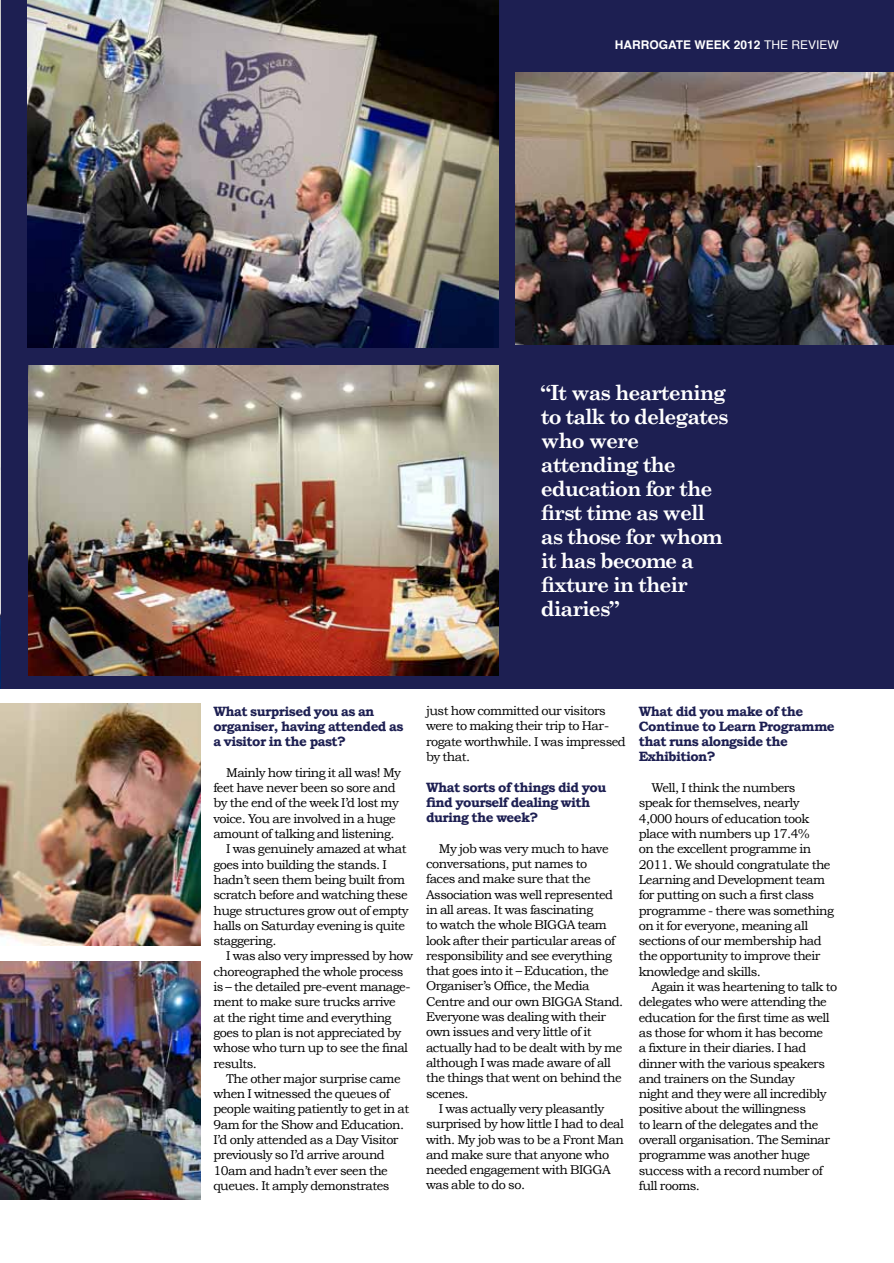
<style>
.page{position:relative;width:894px;height:1263px;background:#fff}
.page>*{position:absolute;margin:0;border:0;box-sizing:border-box;transform-origin:0 0}
.t1{font:700 21px/24px "Century Schoolbook";letter-spacing:-.05em;color:#fff}
.t2{font:700 13.5px/15.3px "Bookman Old Style";letter-spacing:-.04em;color:#1d1f52}
.t3{font:12.75px/15.3px "Bookman Old Style";letter-spacing:-.04em;color:#000}
.t4{font:700 12px "Helvetica";color:#fff}
.t5{font:12px "Helvetica";color:#fff}
.s1{font-weight:700}
</style>
<div class="page">
<div style="left:1px;top:0;width:893px;height:689px;background:#1d1f52"></div>
<img style="left:0;top:0;width:1px;height:689px">
<img style="left:0;top:961px;width:201px;height:238px">
<img style="left:28px;top:0;width:470px;height:348px">
<img style="left:28px;top:365px;width:470px;height:310px">
<img style="left:0;top:704px;width:201px;height:241px">
<img style="left:515px;top:72px;width:379px;height:273px">
<p class="t4" style="left:615px;top:35px;width:27px">HARRO</p>
<p class="t4" style="left:659px;top:35px;width:56px">GATE WEEK</p>
<p class="t5" style="left:734px;top:35px;width:106px"><span class="s1">2012</span> The REVIEW</p>
<p class="t1" style="left:541px;top:381px;width:189px">“It was heartening to talk to delegates who were attending the education for the first time as well as those for whom it has become a fixture in their diaries”</p>
<p class="t2" style="left:213px;top:703px;width:192px">What surprised you as an organiser, having attended as a visitor in the past?</p>
<p class="t3" style="left:226px;top:765px;width:176px">Mainly how tiring it all was! My</p>
<p class="t3" style="left:213px;top:780px;width:184px">feet have never been so sore and</p>
<p class="t3" style="left:213px;top:795px;width:187px">by the end of the week I’d lost my</p>
<p class="t3" style="left:213px;top:811px;width:184px">voice. You are involved in a huge</p>
<p class="t3" style="left:213px;top:826px;width:183px">amount of talking and listening.</p>
<p class="t3" style="left:226px;top:841px;width:182px">I was genuinely amazed at what</p>
<p class="t3" style="left:213px;top:857px;width:175px">goes into building the stands. I</p>
<p class="t3" style="left:213px;top:872px;width:193px">hadn’t seen them being built from</p>
<p class="t3" style="left:213px;top:887px;width:196px">scratch before and watching these</p>
<p class="t3" style="left:213px;top:902px;width:197px">huge structures grow out of empty</p>
<p class="t3" style="left:213px;top:918px;width:193px">halls on Saturday evening is quite</p>
<p class="t3" style="left:213px;top:933px;width:64px">staggering.</p>
<p class="t3" style="left:226px;top:948px;width:188px">I was also very impressed by how</p>
<p class="t3" style="left:213px;top:964px;width:192px">choreographed the whole process</p>
<p class="t3" style="left:213px;top:979px;width:198px">is – the detailed pre-event manage-</p>
<p class="t3" style="left:213px;top:994px;width:184px">ment to make sure trucks arrive</p>
<p class="t3" style="left:213px;top:1010px;width:179px">at the right time and everything</p>
<p class="t3" style="left:213px;top:1025px;width:189px">goes to plan is not appreciated by</p>
<p class="t3" style="left:213px;top:1040px;width:196px">whose who turn up to see the final</p>
<p class="t3" style="left:213px;top:1055px;width:45px">results.</p>
<p class="t3" style="left:226px;top:1071px;width:176px">The other major surprise came</p>
<p class="t3" style="left:213px;top:1086px;width:178px">when I witnessed the queues of</p>
<p class="t3" style="left:213px;top:1101px;width:197px">people waiting patiently to get in at</p>
<p class="t3" style="left:213px;top:1117px;width:192px">9am for the Show and Education.</p>
<p class="t3" style="left:213px;top:1132px;width:187px">I’d only attended as a Day Visitor</p>
<p class="t3" style="left:213px;top:1147px;width:173px">previously so I’d arrive around</p>
<p class="t3" style="left:213px;top:1163px;width:176px">10am and hadn’t ever seen the</p>
<p class="t3" style="left:213px;top:1178px;width:178px">queues. It amply demonstrates</p>
<p class="t3" style="left:426px;top:703px;width:201px">just how committed our visitors were to making their trip to Har&shy;rogate worthwhile. I was impressed by that.</p>
<p class="t2" style="left:426px;top:779px;width:182px">What sorts of things did you find yourself dealing with during the week?</p>
<p class="t3" style="left:439px;top:841px;width:171px">My job was very much to have</p>
<p class="t3" style="left:426px;top:856px;width:163px">conversations, put names to</p>
<p class="t3" style="left:426px;top:871px;width:166px">faces and make sure that the</p>
<p class="t3" style="left:426px;top:887px;width:188px">Association was well represented</p>
<p class="t3" style="left:426px;top:902px;width:169px">in all areas. It was fascinating</p>
<p class="t3" style="left:426px;top:917px;width:182px">to watch the whole BIGGA team</p>
<p class="t3" style="left:426px;top:932px;width:191px">look after their particular areas of</p>
<p class="t3" style="left:426px;top:948px;width:187px">responsibility and see everything</p>
<p class="t3" style="left:426px;top:963px;width:184px">that goes into it – Education, the</p>
<p class="t3" style="left:426px;top:978px;width:165px">Organiser’s Office, the Media</p>
<p class="t3" style="left:426px;top:994px;width:199px">Centre and our own BIGGA Stand.</p>
<p class="t3" style="left:426px;top:1009px;width:182px">Everyone was dealing with their</p>
<p class="t3" style="left:426px;top:1024px;width:167px">own issues and very little of it</p>
<p class="t3" style="left:426px;top:1040px;width:198px">actually had to be dealt with by me</p>
<p class="t3" style="left:426px;top:1055px;width:186px">although I was made aware of all</p>
<p class="t3" style="left:426px;top:1070px;width:197px">the things that went on behind the</p>
<p class="t3" style="left:426px;top:1085px;width:44px">scenes.</p>
<p class="t3" style="left:439px;top:1101px;width:167px">I was actually very pleasantly</p>
<p class="t3" style="left:426px;top:1116px;width:199px">surprised by how little I had to deal</p>
<p class="t3" style="left:426px;top:1131px;width:199px">with. My job was to be a Front Man</p>
<p class="t3" style="left:426px;top:1147px;width:185px">and make sure that anyone who</p>
<p class="t3" style="left:426px;top:1162px;width:186px">needed engagement with BIGGA</p>
<p class="t3" style="left:426px;top:1177px;width:100px">was able to do so.</p>
<p class="t2" style="left:639px;top:703px;width:197px">What did you make of the<br>Continue to Learn Programme that runs alongside the<br>Exhibition?</p>
<p class="t3" style="left:651px;top:780px;width:146px">Well, I think the numbers</p>
<p class="t3" style="left:639px;top:795px;width:163px">speak for themselves, nearly</p>
<p class="t3" style="left:639px;top:811px;width:172px">4,000 hours of education took</p>
<p class="t3" style="left:639px;top:826px;width:172px">place with numbers up 17.4%</p>
<p class="t3" style="left:639px;top:841px;width:174px">on the excellent programme in</p>
<p class="t3" style="left:639px;top:857px;width:193px">2011. We should congratulate the</p>
<p class="t3" style="left:639px;top:872px;width:188px">Learning and Development team</p>
<p class="t3" style="left:639px;top:887px;width:177px">for putting on such a first class</p>
<p class="t3" style="left:639px;top:902px;width:197px">programme - there was something</p>
<p class="t3" style="left:639px;top:918px;width:171px">on it for everyone, meaning all</p>
<p class="t3" style="left:639px;top:933px;width:184px">sections of our membership had</p>
<p class="t3" style="left:639px;top:948px;width:183px">the opportunity to improve their</p>
<p class="t3" style="left:639px;top:964px;width:124px">knowledge and skills.</p>
<p class="t3" style="left:651px;top:979px;width:187px">Again it was heartening to talk to</p>
<p class="t3" style="left:639px;top:994px;width:190px">delegates who were attending the</p>
<p class="t3" style="left:639px;top:1010px;width:192px">education for the first time as well</p>
<p class="t3" style="left:639px;top:1025px;width:186px">as those for whom it has become</p>
<p class="t3" style="left:639px;top:1040px;width:169px">a fixture in their diaries. I had</p>
<p class="t3" style="left:639px;top:1055px;width:188px">dinner with the various speakers</p>
<p class="t3" style="left:639px;top:1071px;width:158px">and trainers on the Sunday</p>
<p class="t3" style="left:639px;top:1086px;width:189px">night and they were all incredibly</p>
<p class="t3" style="left:639px;top:1101px;width:169px">positive about the willingness</p>
<p class="t3" style="left:639px;top:1117px;width:181px">to learn of the delegates and the</p>
<p class="t3" style="left:639px;top:1132px;width:193px">overall organisation. The Seminar</p>
<p class="t3" style="left:639px;top:1147px;width:173px">programme was another huge</p>
<p class="t3" style="left:639px;top:1163px;width:186px">success with a record number of</p>
<p class="t3" style="left:639px;top:1178px;width:63px">full rooms.</p>
</div>
